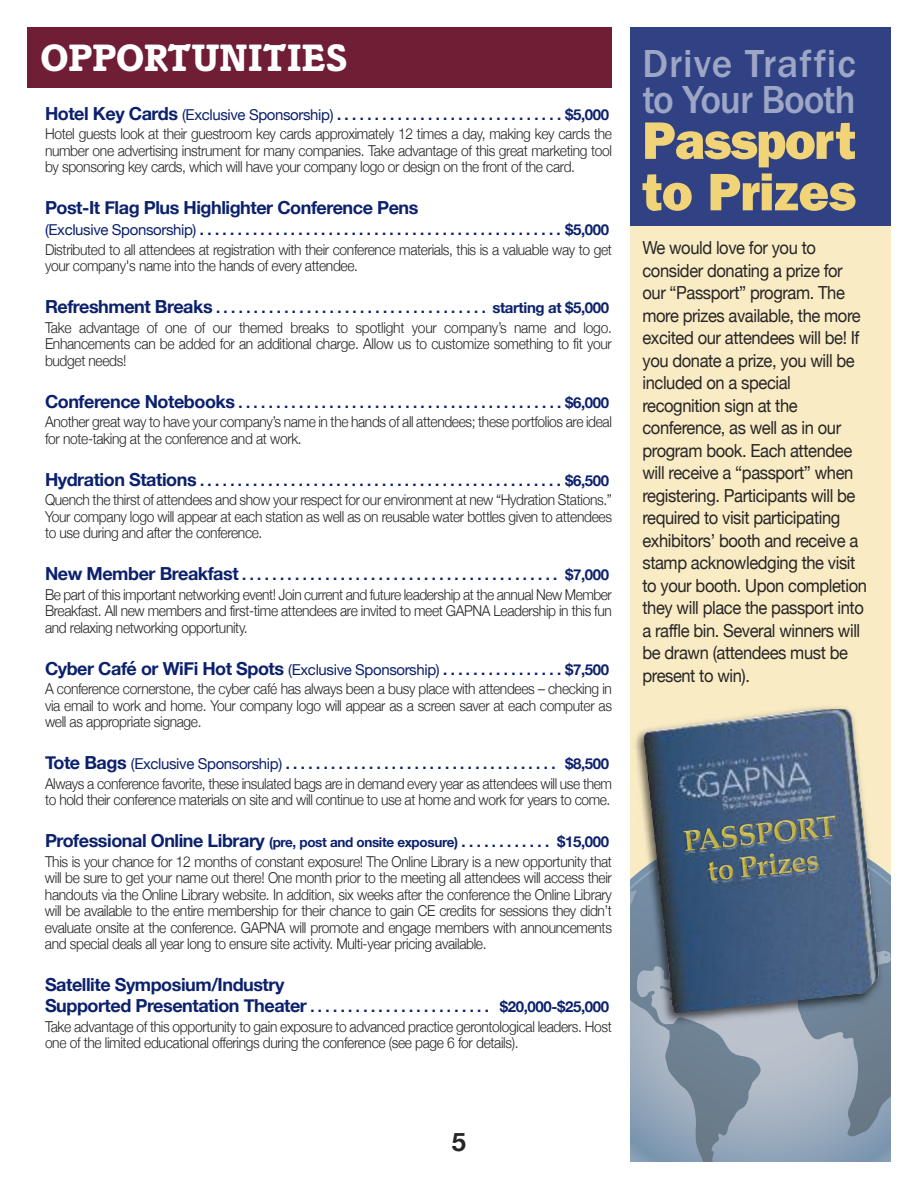
<style>
.page{position:relative;width:918px;height:1188px;background:#fff}
.page>*{position:absolute;margin:0;border:0;box-sizing:border-box;transform-origin:0 0}
.t1{font:900 52.5px/51.4px "Franklin Gothic Black S Si";letter-spacing:-.015em;color:#f1d378}
.t2{font:500 40.5px/36.5px "Franklin Gothic";letter-spacing:-.005em;color:#9ea6c5}
.t3{font:700 39px "Italia";color:#fff}
.t4{font:700 25.5px "Helvetica Neue";color:#272526}
.t5{font:18px/22.5px "Helvetica Neue";letter-spacing:-.025em;color:#272526;scale:.92 1}
.t6{font:700 18px "Helvetica Neue";letter-spacing:-.025em;color:#0c216d}
.t7{font:300 15px/16.5px "Helvetica Neue";letter-spacing:-.025em;color:#272526;scale:.92 1}
.t8{font:700 13.5px "Helvetica Neue";letter-spacing:-.025em;color:#0c216d}
.s1{font-weight:700;font-size:18px;color:#0c216d}
.s2{font-weight:400;color:#0c216d}
.s3{font-weight:700;color:#0c216d}
.s4{font-weight:400;font-size:15px}
.s5{font-size:15px}
.s6{font-size:18px}
</style>
<div class="page">
<div style="left:631px;top:27px;width:260px;height:1134px;background:#f9ecc5"></div>
<svg style="left:791px;top:1066px;width:100px;height:95px;background:#8ca1b7"></svg>
<svg style="left:631px;top:1066px;width:160px;height:95px;background:#8b9daf"></svg>
<svg style="left:797px;top:1066px;width:94px;height:71px;background:#8f9eae"></svg>
<div style="left:631px;top:27px;width:260px;height:198px;background:#304283"></div>
<div style="left:27px;top:27px;width:585px;height:61px;background:#701d36"></div>
<img style="left:630px;top:703px;width:261px;height:363px">
<img style="left:643px;top:709px;width:237px;height:305px">
<img style="left:683px;top:820px;width:135px;height:31px">
<h3 class="t3" style="left:40px;top:44px;width:308px">OPPORTUNITIES</h3>
<p class="t7" style="left:45px;top:104px;width:618px;line-height:19.5px"><span class="s1">Hotel Key Cards</span> <span class="s2">(Exclusive Sponsorship)</span> <span class="s3">. . . . . . . . . . . . . . . . . . . . . . . . . . . . . . $5,000<br></span>Hotel guests look at their guestroom key cards approximately 12 times a day, making key cards the</p>
<p class="t7" style="left:45px;top:142px;width:618px">number one advertising instrument for many companies. Take advantage of this great marketing tool by sponsoring key cards, which will have your company logo or design on the front of the card.</p>
<p class="t6" style="left:45px;top:197px;width:375px">Post-It Flag Plus Highlighter Conference Pens</p>
<p class="t7" style="left:45px;top:220px;width:618px;line-height:19.5px"><span class="s2">(Exclusive Sponsorship)</span> <span class="s3">. . . . . . . . . . . . . . . . . . . . . . . . . . . . . . . . . . . . . . . . . . . . . . . . $5,000<br></span>Distributed to all attendees at registration with their conference materials, this is a valuable way to get</p>
<p class="t7" style="left:45px;top:257px;width:342px">your company's name into the hands of every attendee.</p>
<p class="t7" style="left:45px;top:298px;width:618px;line-height:19.5px"><span class="s1">Refreshment Breaks</span> <span class="s3">. . . . . . . . . . . . . . . . . . . . . . . . . . . . . . . . . . . . starting at $5,000<br></span>Take advantage of one of our themed breaks to spotlight your company’s name and logo.</p>
<p class="t7" style="left:45px;top:335px;width:618px">Enhancements can be added for an additional charge. Allow us to customize something to fit your budget needs!</p>
<p class="t7" style="left:45px;top:392px;width:618px;line-height:19.5px"><span class="s1">Conference Notebooks</span> <span class="s3">. . . . . . . . . . . . . . . . . . . . . . . . . . . . . . . . . . . . . . . . . . . $6,000<br></span>Another great way to have your company’s name in the hands of all attendees; these portfolios are ideal</p>
<p class="t7" style="left:45px;top:430px;width:281px">for note-taking at the conference and at work.</p>
<p class="t7" style="left:45px;top:470px;width:618px;line-height:19.5px"><span class="s1">Hydration Stations</span> <span class="s3">. . . . . . . . . . . . . . . . . . . . . . . . . . . . . . . . . . . . . . . . . . . . . . . . $6,500<br></span>Quench the thirst of attendees and show your respect for our environment at new “Hydration Stations.”</p>
<p class="t7" style="left:45px;top:508px;width:618px">Your company logo will appear at each station as well as on reusable water bottles given to attendees to use during and after the conference.</p>
<p class="t7" style="left:45px;top:565px;width:618px;line-height:19.5px"><span class="s1">New Member Breakfast</span> <span class="s3">. . . . . . . . . . . . . . . . . . . . . . . . . . . . . . . . . . . . . . . . . . $7,000<br></span>Be part of this important networking event! Join current and future leadership at the annual New Member</p>
<p class="t7" style="left:45px;top:602px;width:618px">Breakfast. All new members and first-time attendees are invited to meet GAPNA Leadership in this fun and relaxing networking opportunity.</p>
<p class="t6" style="left:45px;top:657px;width:566px">Cyber Café or WiFi Hot Spots <span class="s4">(Exclusive Sponsorship)</span> <span class="s5">. . . . . . . . . . . . . . . . $7,500</span></p>
<p class="t7" style="left:45px;top:680px;width:618px;text-align:justify">A conference cornerstone, the cyber café has always been a busy place with attendees – checking in via email to work and home. Your company logo will appear as a screen saver at each computer as well as appropriate signage.</p>
<p class="t7" style="left:45px;top:754px;width:618px;line-height:19.5px"><span class="s1">Tote Bags</span> <span class="s2">(Exclusive Sponsorship)</span> <span class="s3">. . . . . . . . . . . . . . . . . . . . . . . . . . . . . . . . . . . . $8,500<br></span>Always a conference favorite, these insulated bags are in demand every year as attendees will use them</p>
<p class="t7" style="left:45px;top:791px;width:616px">to hold their conference materials on site and will continue to use at home and work for years to come.</p>
<p class="t8" style="left:45px;top:834px;width:566px"><span class="s6">Professional Online Library</span> (pre, post and onsite exposure) <span class="s5">. . . . . . . . . . . . $15,000</span></p>
<p class="t7" style="left:45px;top:853px;width:618px;text-align:justify">This is your chance for 12 months of constant exposure! The Online Library is a new opportunity that will be sure to get your name out there! One month prior to the meeting all attendees will access their handouts via the Online Library website. In addition, six weeks after the conference the Online Library will be available to the entire membership for their chance to gain CE credits for sessions they didn’t evaluate onsite at the conference. GAPNA will promote and engage members with announcements and special deals all year long to ensure site activity. Multi-year pricing available.</p>
<p class="t6" style="left:45px;top:974px;width:241px">Satellite Symposium/Industry</p>
<p class="t7" style="left:45px;top:997px;width:618px;line-height:19.5px"><span class="s1">Supported Presentation Theater</span> <span class="s3">. . . . . . . . . . . . . . . . . . . . . . . . $20,000-$25,000<br></span>Take advantage of this opportunity to gain exposure to advanced practice gerontological leaders. Host</p>
<p class="t7" style="left:45px;top:1034px;width:516px">one of the limited educational offerings during the conference (see page 6 for details).</p>
<h2 class="t2" style="left:642px;top:45px;width:215px">Drive Traffic to Your Booth</h2>
<h1 class="t1" style="left:642px;top:119px;width:215px">Passport to Prizes</h1>
<p class="t5" style="left:642px;top:237px;width:246px">We would love for you to consider donating a prize for our “Passport” program. The more prizes available, the more excited our attendees will be! If you donate a prize, you will be included on a special recognition sign at the conference, as well as in our program book. Each attendee will receive a “passport” when registering. Participants will be required to visit participating exhibitors’ booth and receive a stamp acknowledging the visit to your booth. Upon completion they will place the passport into a raffle bin. Several winners will be drawn (attendees must be present to win).</p>
<h3 class="t4" style="left:452px;top:1126px;width:16px">5</h3>
</div>
